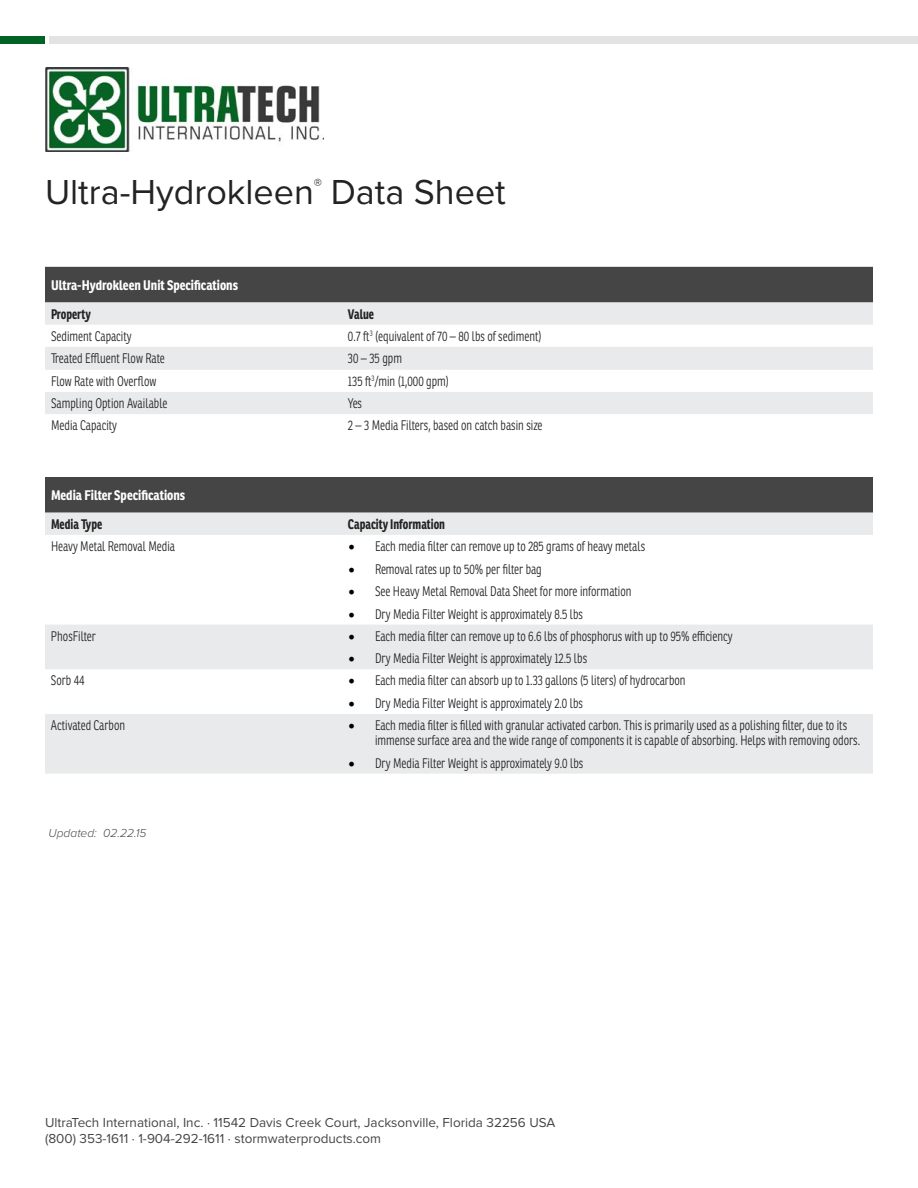
<style>
.page{position:relative;width:918px;height:1188px;background:#fff}
.page>*{position:absolute;margin:0;border:0;box-sizing:border-box;transform-origin:0 0}
.t1{font:36px "Proxima Nova";color:#232323}
.t2{font:300 13.5px/15px "Ronnia Cond";color:#232323;scale:.9 1}
.t3{font:13.5px/16.2px "Proxima Nova";color:#454545}
.t4{font:700 13.5px "Ronnia Cond";color:#fff}
.t5{font:700 13.5px "Ronnia Cond";color:#232323;scale:.9 1}
.t6{font:italic 300 12px "Proxima Nova";color:#494949}
.s1{font-family:"Minion Pro";font-weight:400;font-size:18px;color:#000}
</style>
<div class="page">
<div style="left:49px;top:36px;width:869px;height:8px;background:#e3e3e4"></div>
<div style="left:0;top:36px;width:45px;height:8px;background:#006225"></div>
<img style="left:45px;top:68px;width:279px;height:84px">
<div style="left:45px;top:267px;width:828px;height:36px;background:#454545"></div>
<svg style="left:45px;top:303px;width:828px;height:111px;fill:#e9eaeb"></svg>
<div style="left:45px;top:477px;width:828px;height:36px;background:#454545"></div>
<svg style="left:45px;top:513px;width:828px;height:261px"></svg>
<h1 class="t1" style="left:45px;top:171px;width:462px">Ultra-Hydrokleen<sup>®</sup> Data Sheet</h1>
<p class="t4" style="left:51px;top:276px;width:189px">Ultra-Hydrokleen Unit Specifications</p>
<p class="t5" style="left:51px;top:305px;width:46px">Property</p>
<p class="t5" style="left:348px;top:305px;width:30px">Value</p>
<p class="t2" style="left:51px;top:329px;width:91px">Sediment Capacity</p>
<p class="t2" style="left:348px;top:329px;width:217px">0.7 ft<sup>3</sup> (equivalent of 70 – 80 lbs of sediment)</p>
<p class="t2" style="left:51px;top:351px;width:128px">Treated Effluent Flow Rate</p>
<p class="t2" style="left:348px;top:351px;width:62px">30 – 35 gpm</p>
<p class="t2" style="left:51px;top:374px;width:119px">Flow Rate with Overflow</p>
<p class="t2" style="left:348px;top:374px;width:114px">135 ft<sup>3</sup>/min (1,000 gpm)</p>
<p class="t2" style="left:51px;top:396px;width:131px">Sampling Option Available</p>
<p class="t2" style="left:348px;top:396px;width:17px">Yes</p>
<p class="t2" style="left:51px;top:418px;width:75px">Media Capacity</p>
<p class="t2" style="left:348px;top:418px;width:218px">2 – 3 Media Filters, based on catch basin size</p>
<p class="t4" style="left:51px;top:486px;width:136px">Media Filter Specifications</p>
<p class="t5" style="left:51px;top:515px;width:58px">Media Type</p>
<p class="t5" style="left:348px;top:515px;width:109px">Capacity Information</p>
<p class="t2" style="left:51px;top:539px;width:139px">Heavy Metal Removal Media</p>
<p class="t2" style="left:348px;top:539px;width:332px"><span class="s1">•</span> Each media filter can remove up to 285 grams of heavy metals</p>
<p class="t2" style="left:348px;top:561px;width:217px"><span class="s1">•</span> Removal rates up to 50% per filter bag</p>
<p class="t2" style="left:348px;top:584px;width:317px"><span class="s1">•</span> See Heavy Metal Removal Data Sheet for more information</p>
<p class="t2" style="left:348px;top:606px;width:263px"><span class="s1">•</span> Dry Media Filter Weight is approximately 8.5 lbs</p>
<p class="t2" style="left:51px;top:629px;width:51px">PhosFilter</p>
<p class="t2" style="left:348px;top:629px;width:429px"><span class="s1">•</span> Each media filter can remove up to 6.6 lbs of phosphorus with up to 95% efficiency</p>
<p class="t2" style="left:348px;top:651px;width:267px"><span class="s1">•</span> Dry Media Filter Weight is approximately 12.5 lbs</p>
<p class="t2" style="left:51px;top:673px;width:39px">Sorb 44</p>
<p class="t2" style="left:348px;top:673px;width:377px"><span class="s1">•</span> Each media filter can absorb up to 1.33 gallons (5 liters) of hydrocarbon</p>
<p class="t2" style="left:348px;top:696px;width:263px"><span class="s1">•</span> Dry Media Filter Weight is approximately 2.0 lbs</p>
<p class="t2" style="left:51px;top:718px;width:84px">Activated Carbon</p>
<p class="t2" style="left:375px;top:718px;width:541px;text-indent:-27px"><span class="s1">•</span> Each media filter is filled with granular activated carbon. This is primarily used as a polishing filter, due to its immense surface area and the wide range of components it is capable of absorbing. Helps with removing odors.</p>
<p class="t2" style="left:348px;top:755px;width:263px"><span class="s1">•</span> Dry Media Filter Weight is approximately 9.0 lbs</p>
<p class="t6" style="left:49px;top:827px;width:99px">Updated: 02.22.15</p>
<p class="t3" style="left:45px;top:1114px;width:512px">UltraTech International, Inc. · 11542 Davis Creek Court, Jacksonville, Florida 32256 USA (800) 353-1611 · 1-904-292-1611 · stormwaterproducts.com</p>
</div>
